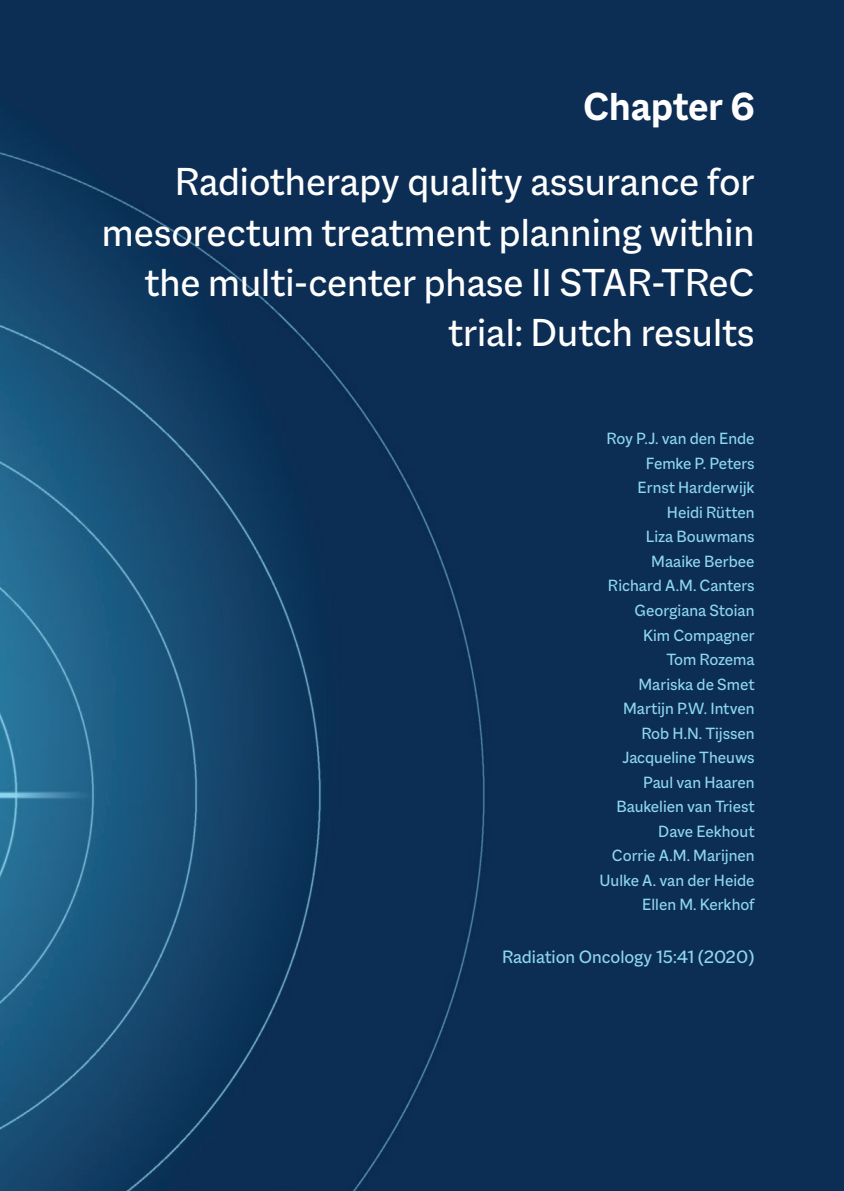
<style>
.page{position:relative;width:844px;height:1191px;background:#fff}
.page>*{position:absolute;margin:0;border:0;box-sizing:border-box;transform-origin:0 0}
.t1{font:42px/50.4px "Macklin Sans";color:#fff;text-align:right}
.t2{font:700 42px "Macklin Sans";color:#fff}
.t3{font:19.25px "Macklin Sans";color:#8ed7f1}
.t4{font:17.5px/24.5px "Macklin Sans";color:#8ed7f1;text-align:right}
</style>
<div class="page">
<img style="left:0;top:0;width:843px;height:1191px">
<h1 class="t2" style="left:583px;top:82px;width:173px">Chapter 6</h1>
<h1 class="t1" style="left:102px;top:156px;width:654px">Radiotherapy quality assurance for mesorectum treatment planning within the multi-center phase II STAR-TReC trial: Dutch results</h1>
<p class="t4" style="left:599px;top:426px;width:156px">Roy P.J. van den Ende<br>Femke P. Peters<br>Ernst Harderwijk<br>Heidi Rütten<br>Liza Bouwmans<br>Maaike Berbee<br>Richard A.M. Canters<br>Georgiana Stoian<br>Kim Compagner<br>Tom Rozema<br>Mariska de Smet<br>Martijn P.W. Intven<br>Rob H.N. Tijssen<br>Jacqueline Theuws<br>Paul van Haaren<br>Baukelien van Triest<br>Dave Eekhout<br>Corrie A.M. Marijnen<br>Uulke A. van der Heide<br>Ellen M. Kerkhof</p>
<p class="t3" style="left:502px;top:945px;width:254px">Radiation Oncology 15:41 (2020)</p>
</div>
